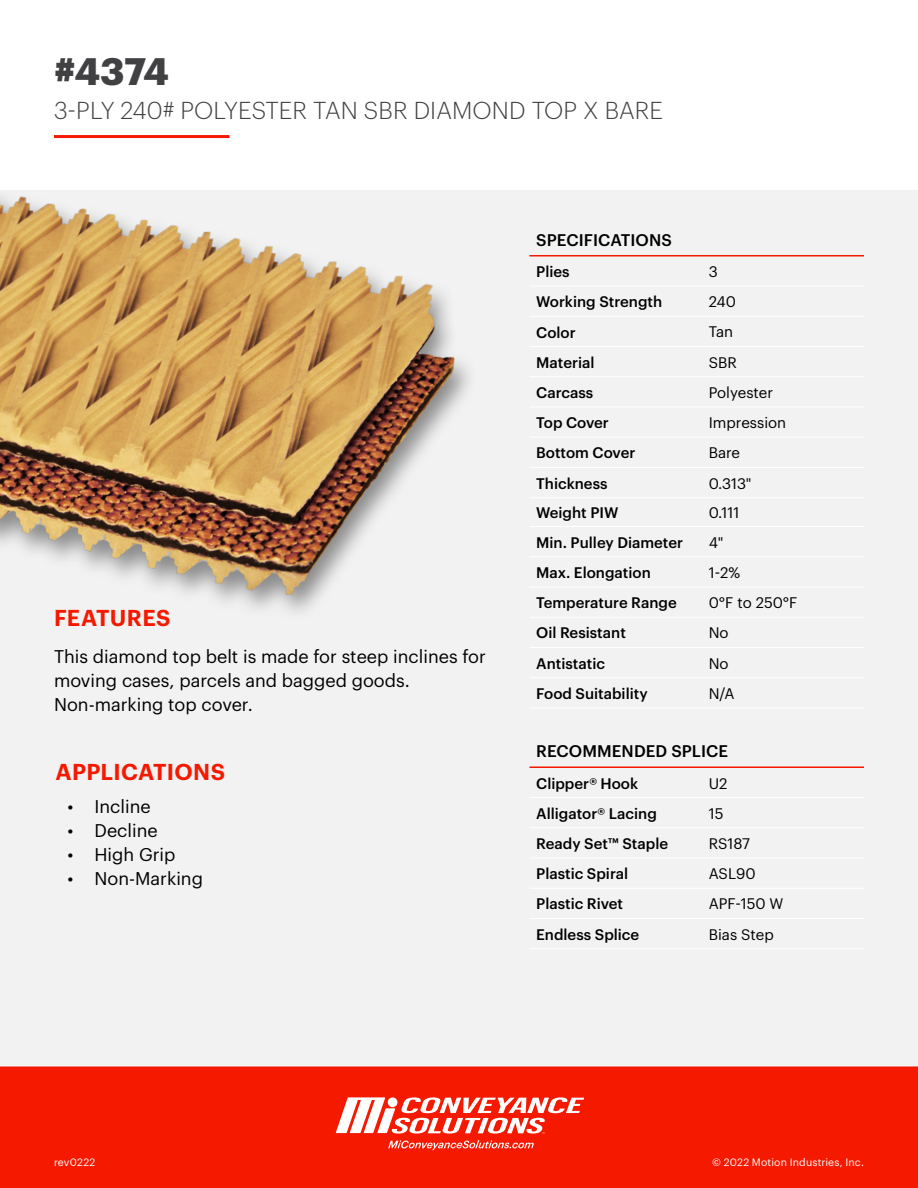
<style>
.page{position:relative;width:918px;height:1188px;background:#fff}
.page>*{position:absolute;margin:0;border:0;box-sizing:border-box;transform-origin:0 0}
.Flyer_Heading{font:700 37.5px "Graphik";color:#414042}
.Flyer_Subheading{font:300 24px "Graphik";letter-spacing:.005em;color:#414042}
.HEADER_-_RED{font:600 22.5px "Graphik";letter-spacing:.015em;color:#f51900}
.Body_Paragraph{font:18px/24px "Graphik";color:#000}
.Table_Header{font:500 16.5px "Graphik";letter-spacing:.005em;color:#000}
.Table_Body{font:500 15px "Graphik";color:#000}
.Table_Body-2{font:15px "Graphik";color:#000}
.t1{font:10.5px "Graphik";letter-spacing:.015em;color:#fff}
</style>
<div class="page">
<div style="left:0;top:190px;width:918px;height:881px;background:#f2f2f2"></div>
<div style="left:0;top:1066px;width:918px;height:122px;background:#f51900"></div>
<svg style="left:388px;top:1140px;width:146px;height:10px"></svg>
<svg style="left:336px;top:1097px;width:248px;height:37px"></svg>
<img style="left:0;top:196px;width:469px;height:417px">
<hr style="left:54px;top:135px;width:176px;height:3px;background:#f51900">
<hr style="left:529px;top:827px;width:173px;height:1px;background:#fff">
<hr style="left:529px;top:858px;width:173px;height:1px;background:#fff">
<hr style="left:529px;top:888px;width:173px;height:1px;background:#fff">
<hr style="left:529px;top:918px;width:173px;height:1px;background:#fff">
<hr style="left:529px;top:766px;width:173px;height:2px;background:#f51900">
<hr style="left:702px;top:766px;width:162px;height:2px;background:#f51900">
<hr style="left:529px;top:797px;width:173px;height:1px;background:#fff">
<hr style="left:702px;top:797px;width:162px;height:1px;background:#fff">
<hr style="left:702px;top:827px;width:162px;height:1px;background:#fff">
<hr style="left:702px;top:858px;width:162px;height:1px;background:#fff">
<hr style="left:702px;top:918px;width:162px;height:1px;background:#fff">
<hr style="left:702px;top:888px;width:162px;height:1px;background:#fff">
<hr style="left:529px;top:948px;width:173px;height:1px;background:#fff">
<hr style="left:702px;top:948px;width:162px;height:1px;background:#fff">
<hr style="left:529px;top:286px;width:173px;height:1px;background:#fff">
<hr style="left:529px;top:316px;width:173px;height:1px;background:#fff">
<hr style="left:529px;top:346px;width:173px;height:1px;background:#fff">
<hr style="left:529px;top:376px;width:173px;height:1px;background:#fff">
<hr style="left:529px;top:407px;width:173px;height:1px;background:#fff">
<hr style="left:529px;top:437px;width:173px;height:1px;background:#fff">
<hr style="left:529px;top:467px;width:173px;height:1px;background:#fff">
<hr style="left:529px;top:497px;width:173px;height:1px;background:#fff">
<hr style="left:529px;top:526px;width:173px;height:1px;background:#fff">
<hr style="left:529px;top:556px;width:173px;height:1px;background:#fff">
<hr style="left:529px;top:255px;width:173px;height:1px;background:#f51900">
<hr style="left:702px;top:255px;width:162px;height:1px;background:#f51900">
<hr style="left:529px;top:587px;width:173px;height:1px;background:#fff">
<hr style="left:529px;top:617px;width:173px;height:1px;background:#fff">
<hr style="left:529px;top:647px;width:173px;height:1px;background:#fff">
<hr style="left:529px;top:677px;width:173px;height:1px;background:#fff">
<hr style="left:702px;top:286px;width:162px;height:1px;background:#fff">
<hr style="left:702px;top:316px;width:162px;height:1px;background:#fff">
<hr style="left:702px;top:346px;width:162px;height:1px;background:#fff">
<hr style="left:702px;top:376px;width:162px;height:1px;background:#fff">
<hr style="left:702px;top:407px;width:162px;height:1px;background:#fff">
<hr style="left:702px;top:437px;width:162px;height:1px;background:#fff">
<hr style="left:702px;top:467px;width:162px;height:1px;background:#fff">
<hr style="left:702px;top:497px;width:162px;height:1px;background:#fff">
<hr style="left:702px;top:526px;width:162px;height:1px;background:#fff">
<hr style="left:702px;top:556px;width:162px;height:1px;background:#fff">
<hr style="left:702px;top:587px;width:162px;height:1px;background:#fff">
<hr style="left:702px;top:617px;width:162px;height:1px;background:#fff">
<hr style="left:702px;top:647px;width:162px;height:1px;background:#fff">
<hr style="left:702px;top:677px;width:162px;height:1px;background:#fff">
<hr style="left:529px;top:708px;width:173px;height:1px;background:#fff">
<hr style="left:702px;top:708px;width:162px;height:1px;background:#fff">
<p class="Flyer_Heading" style="left:54px;top:42px;width:117px">#4374</p>
<p class="Flyer_Subheading" style="left:54px;top:93px;width:611px">3-PLY 240# POLYESTER TAN SBR DIAMOND TOP X BARE</p>
<p class="HEADER_-_RED" style="left:54px;top:601px;width:118px">FEATURES</p>
<p class="Body_Paragraph" style="left:54px;top:643px;width:433px">This diamond top belt is made for steep inclines for moving cases, parcels and bagged goods.<br>Non-marking top cover.</p>
<p class="HEADER_-_RED" style="left:56px;top:755px;width:171px">APPLICATIONS</p>
<p class="Body_Paragraph" style="left:68px;top:793px;width:85px">• Incline</p>
<p class="Body_Paragraph" style="left:68px;top:817px;width:92px">• Decline</p>
<p class="Body_Paragraph" style="left:68px;top:841px;width:109px">• High Grip</p>
<p class="Body_Paragraph" style="left:68px;top:865px;width:137px">• Non-Marking</p>
<p class="Table_Header" style="left:536px;top:227px;width:137px">SPECIFICATIONS</p>
<p class="Table_Body" style="left:536px;top:260px;width:35px">Plies</p>
<p class="Table_Body-2" style="left:709px;top:260px;width:11px">3</p>
<p class="Table_Body" style="left:536px;top:290px;width:127px">Working Strength</p>
<p class="Table_Body-2" style="left:709px;top:291px;width:29px">240</p>
<p class="Table_Body" style="left:536px;top:321px;width:41px">Color</p>
<p class="Table_Body-2" style="left:709px;top:321px;width:26px">Tan</p>
<p class="Table_Body" style="left:536px;top:351px;width:60px">Material</p>
<p class="Table_Body-2" style="left:709px;top:351px;width:30px">SBR</p>
<p class="Table_Body" style="left:536px;top:381px;width:59px">Carcass</p>
<p class="Table_Body-2" style="left:709px;top:381px;width:66px">Polyester</p>
<p class="Table_Body" style="left:536px;top:411px;width:74px">Top Cover</p>
<p class="Table_Body-2" style="left:709px;top:412px;width:79px">Impression</p>
<p class="Table_Body" style="left:536px;top:442px;width:101px">Bottom Cover</p>
<p class="Table_Body-2" style="left:709px;top:442px;width:33px">Bare</p>
<p class="Table_Body" style="left:536px;top:472px;width:73px">Thickness</p>
<p class="Table_Body-2" style="left:709px;top:472px;width:44px">0.313"</p>
<p class="Table_Body" style="left:536px;top:501px;width:84px">Weight PIW</p>
<p class="Table_Body-2" style="left:709px;top:502px;width:32px">0.111</p>
<p class="Table_Body" style="left:536px;top:531px;width:148px">Min. Pulley Diameter</p>
<p class="Table_Body-2" style="left:709px;top:531px;width:16px">4"</p>
<p class="Table_Body" style="left:536px;top:561px;width:116px">Max. Elongation</p>
<p class="Table_Body-2" style="left:709px;top:561px;width:33px">1-2%</p>
<p class="Table_Body" style="left:536px;top:591px;width:142px">Temperature Range</p>
<p class="Table_Body-2" style="left:709px;top:592px;width:90px">0°F to 250°F</p>
<p class="Table_Body" style="left:536px;top:622px;width:91px">Oil Resistant</p>
<p class="Table_Body-2" style="left:709px;top:622px;width:21px">No</p>
<p class="Table_Body" style="left:536px;top:652px;width:70px">Antistatic</p>
<p class="Table_Body-2" style="left:709px;top:652px;width:21px">No</p>
<p class="Table_Body" style="left:536px;top:682px;width:113px">Food Suitability</p>
<p class="Table_Body-2" style="left:709px;top:682px;width:27px">N/A</p>
<p class="Table_Header" style="left:536px;top:739px;width:193px">RECOMMENDED SPLICE</p>
<p class="Table_Body" style="left:536px;top:772px;width:104px">Clipper® Hook</p>
<p class="Table_Body-2" style="left:709px;top:772px;width:20px">U2</p>
<p class="Table_Body" style="left:536px;top:802px;width:122px">Alligator® Lacing</p>
<p class="Table_Body-2" style="left:709px;top:802px;width:16px">15</p>
<p class="Table_Body" style="left:536px;top:832px;width:133px">Ready Set™ Staple</p>
<p class="Table_Body-2" style="left:709px;top:832px;width:43px">RS187</p>
<p class="Table_Body" style="left:536px;top:862px;width:94px">Plastic Spiral</p>
<p class="Table_Body-2" style="left:709px;top:863px;width:48px">ASL90</p>
<p class="Table_Body" style="left:536px;top:893px;width:88px">Plastic Rivet</p>
<p class="Table_Body-2" style="left:709px;top:893px;width:76px">APF-150 W</p>
<p class="Table_Body" style="left:536px;top:923px;width:105px">Endless Splice</p>
<p class="Table_Body-2" style="left:709px;top:923px;width:67px">Bias Step</p>
<p class="t1" style="left:54px;top:1154px;width:43px">rev0222</p>
<p class="t1" style="left:712px;top:1154px;width:153px">© 2022 Motion Industries, Inc.</p>
</div>
